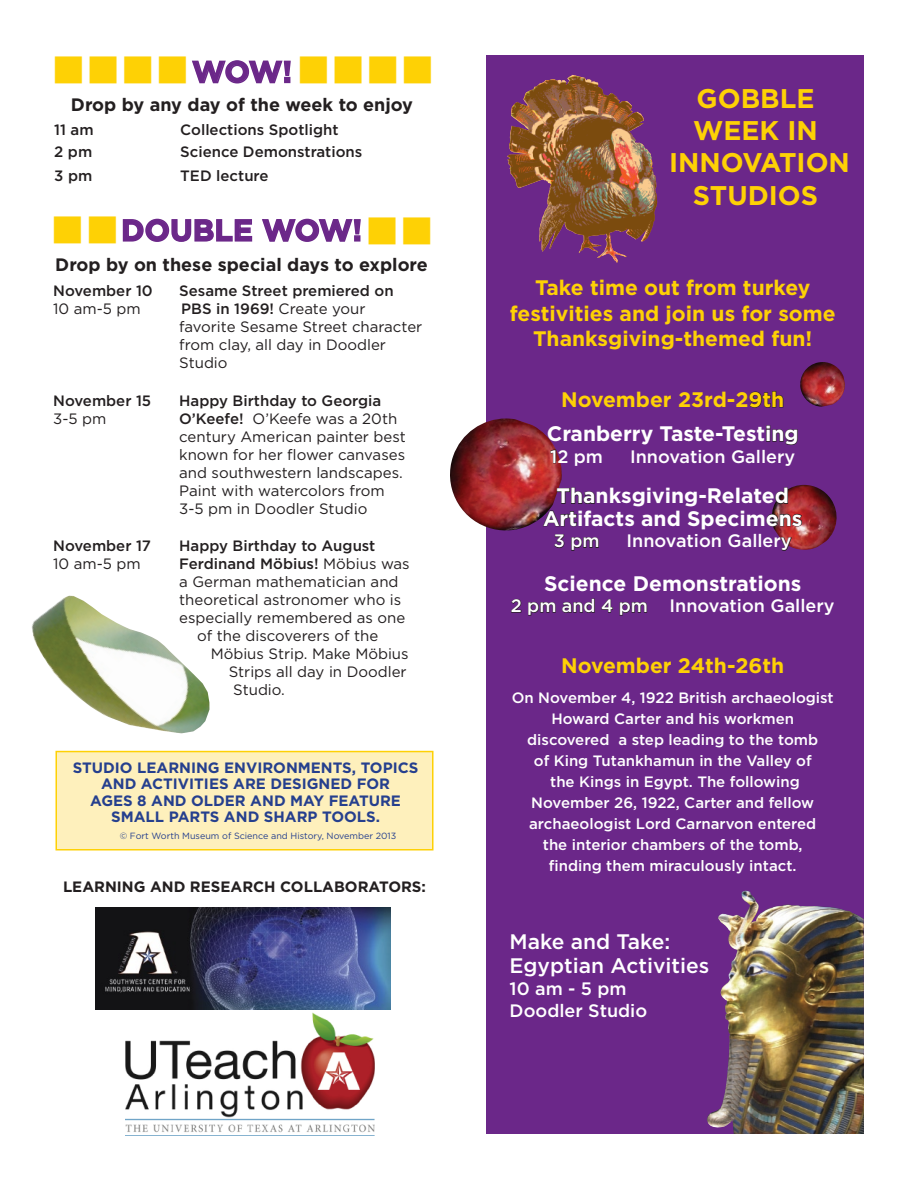
<style>
.page{position:relative;width:918px;height:1188px;background:#fff}
.page>*{position:absolute;margin:0;border:0;box-sizing:border-box;transform-origin:0 0}
.t1{font:46.5px "Wingdings";color:#fed105}
.t2{font:700 30px "Gotham";color:#6b2789}
.t3{font:700 27px/32.4px "Gotham";color:#fed105;text-align:center}
.t4{font:700 21px/25.2px "Gotham";color:#fed105;text-align:center}
.t5{font:700 21px/22.5px "Gotham";color:#fff;text-align:center}
.t6{font:500 21px/24px "Gotham";color:#fff}
.t7{font:500 18px/21.6px "Gotham";color:#fff}
.t8{font:700 18px "Gotham";color:#231f20}
.t9{font:15px/18px "Gotham";color:#231f20}
.t10{font:500 15px/21px "Gotham";color:#fff;text-align:center}
.t11{font:500 15px "Gotham";color:#231f20}
.t12{font:700 15px/16.5px "Gotham";color:#253f8e;text-align:center}
.t13{font:700 15px "Gotham";color:#231f20}
.t14{font:9px "Gotham";color:#253f8e}
.s1{font-weight:500}
.s2{font-weight:400}
</style>
<div class="page">
<div style="left:487px;top:55px;width:377px;height:1079px;background:#6b2789"></div>
<img style="left:125px;top:1012px;width:250px;height:124px">
<img style="left:96px;top:908px;width:294px;height:102px">
<div style="left:56px;top:751px;width:378px;height:99px;background:#fef0bc;border:2px solid #fed105"></div>
<img style="left:507px;top:75px;width:150px;height:188px">
<img style="left:508px;top:76px;width:119px;height:186px">
<img style="left:707px;top:891px;width:157px;height:243px">
<img style="left:450px;top:418px;width:112px;height:118px">
<img style="left:800px;top:362px;width:45px;height:45px">
<img style="left:771px;top:485px;width:66px;height:65px">
<svg style="left:749px;top:391px;width:35px;height:17px"></svg>
<svg style="left:766px;top:425px;width:32px;height:20px"></svg>
<svg style="left:550px;top:449px;width:6px;height:15px"></svg>
<svg style="left:557px;top:487px;width:38px;height:17px"></svg>
<svg style="left:775px;top:487px;width:13px;height:17px"></svg>
<svg style="left:543px;top:510px;width:34px;height:17px"></svg>
<svg style="left:766px;top:514px;width:36px;height:13px"></svg>
<svg style="left:554px;top:534px;width:11px;height:14px"></svg>
<svg style="left:571px;top:537px;width:28px;height:14px"></svg>
<svg style="left:780px;top:537px;width:12px;height:14px"></svg>
<svg style="left:511px;top:599px;width:11px;height:14px"></svg>
<svg style="left:528px;top:602px;width:28px;height:14px"></svg>
<svg style="left:562px;top:598px;width:33px;height:15px"></svg>
<svg style="left:601px;top:599px;width:12px;height:14px"></svg>
<svg style="left:619px;top:602px;width:28px;height:14px"></svg>
<img style="left:31px;top:596px;width:178px;height:137px">
<svg style="left:122px;top:218px;width:131px;height:24px"></svg>
<svg style="left:262px;top:218px;width:99px;height:24px"></svg>
<svg style="left:192px;top:60px;width:99px;height:24px"></svg>
<h1 class="t1" style="left:51px;top:46px;width:140px">■■■■</h1>
<h1 class="t1" style="left:296px;top:45px;width:140px">■■■■</h1>
<h2 class="t2" style="left:192px;top:54px;width:102px">WOW!</h2>
<p class="t8" style="left:71px;top:94px;width:344px">Drop by any day of the week to enjoy</p>
<p class="t11" style="left:54px;top:120px;width:41px">11 am</p>
<p class="t11" style="left:180px;top:120px;width:160px">Collections Spotlight</p>
<p class="t11" style="left:54px;top:143px;width:39px">2 pm</p>
<p class="t11" style="left:180px;top:143px;width:184px">Science Demonstrations</p>
<p class="t11" style="left:54px;top:167px;width:40px">3 pm</p>
<p class="t11" style="left:180px;top:167px;width:90px">TED lecture</p>
<h2 class="t2" style="left:121px;top:212px;width:243px">DOUBLE WOW!</h2>
<p class="t8" style="left:55px;top:254px;width:374px">Drop by on these special days to explore</p>
<p class="t11" style="left:53px;top:282px;width:101px">November 10</p>
<p class="t11" style="left:179px;top:282px;width:216px">Sesame Street premiered on</p>
<p class="t9" style="left:53px;top:300px;width:89px">10 am-5 pm</p>
<p class="t9" style="left:179px;top:300px;width:245px"><span class="s1">PBS in 1969!</span> Create your favorite Sesame Street character from clay, all day in Doodler<br>Studio</p>
<p class="t11" style="left:53px;top:391px;width:100px">November 15</p>
<p class="t11" style="left:179px;top:391px;width:204px">Happy Birthday to Georgia</p>
<p class="t9" style="left:53px;top:409px;width:55px">3-5 pm</p>
<p class="t9" style="left:179px;top:409px;width:228px"><span class="s1">O’Keefe!</span> O’Keefe was a 20th century American painter best known for her flower canvases and southwestern landscapes.<br>Paint with watercolors from<br>3-5 pm in Doodler Studio</p>
<p class="t11" style="left:53px;top:537px;width:99px">November 17</p>
<p class="t11" style="left:179px;top:537px;width:198px">Happy Birthday to August</p>
<p class="t9" style="left:53px;top:555px;width:89px">10 am-5 pm</p>
<p class="t11" style="left:179px;top:555px;width:232px">Ferdinand Möbius! <span class="s2">Möbius was</span></p>
<p class="t9" style="left:179px;top:573px;width:221px">a German mathematician and</p>
<p class="t9" style="left:179px;top:591px;width:224px">theoretical astronomer who is</p>
<p class="t9" style="left:179px;top:609px;width:228px">especially remembered as one</p>
<p class="t9" style="left:197px;top:627px;width:183px">of the discoverers of the</p>
<p class="t9" style="left:211px;top:645px;width:199px">Möbius Strip. Make Möbius</p>
<p class="t9" style="left:229px;top:663px;width:179px">Strips all day in Doodler</p>
<p class="t9" style="left:233px;top:681px;width:53px">Studio.</p>
<p class="t12" style="left:73px;top:759px;width:347px">STUDIO LEARNING ENVIRONMENTS, TOPICS<br>AND ACTIVITIES ARE DESIGNED FOR<br>AGES 8 AND OLDER AND MAY FEATURE<br>SMALL PARTS AND SHARP TOOLS.</p>
<p class="t14" style="left:120px;top:830px;width:278px">© Fort Worth Museum of Science and History, November 2013</p>
<p class="t13" style="left:63px;top:877px;width:364px">LEARNING AND RESEARCH COLLABORATORS:</p>
<h3 class="t3" style="left:669px;top:82px;width:182px">GOBBLE<br>WEEK IN<br>INNOVATION<br>STUDIOS</h3>
<h3 class="t4" style="left:510px;top:275px;width:327px">Take time out from turkey festivities and join us for some<br>Thanksgiving-themed fun!</h3>
<h3 class="t4" style="left:561px;top:387px;width:225px">November 23rd-29th</h3>
<h3 class="t5" style="left:547px;top:422px;width:253px">Cranberry Taste-Testing</h3>
<p class="t7" style="left:550px;top:446px;width:54px">12 pm</p>
<p class="t7" style="left:630px;top:446px;width:167px">Innovation Gallery</p>
<h3 class="t5" style="left:543px;top:484px;width:261px">Thanksgiving-Related<br>Artifacts and Specimens</h3>
<p class="t7" style="left:554px;top:530px;width:47px">3 pm</p>
<p class="t7" style="left:627px;top:530px;width:167px">Innovation Gallery</p>
<h3 class="t5" style="left:544px;top:572px;width:259px">Science Demonstrations</h3>
<p class="t7" style="left:511px;top:595px;width:325px">2 pm and 4 pm Innovation Gallery</p>
<h3 class="t4" style="left:561px;top:653px;width:225px">November 24th-26th</h3>
<p class="t10" style="left:512px;top:687px;width:324px">On November 4, 1922 British archaeologist Howard Carter and his workmen discovered a step leading to the tomb<br>of King Tutankhamun in the Valley of<br>the Kings in Egypt. The following November 26, 1922, Carter and fellow archaeologist Lord Carnarvon entered<br>the interior chambers of the tomb,<br>finding them miraculously intact.</p>
<h3 class="t6" style="left:510px;top:930px;width:201px">Make and Take:<br>Egyptian Activities</h3>
<p class="t7" style="left:510px;top:978px;width:139px">10 am - 5 pm<br>Doodler Studio</p>
</div>
